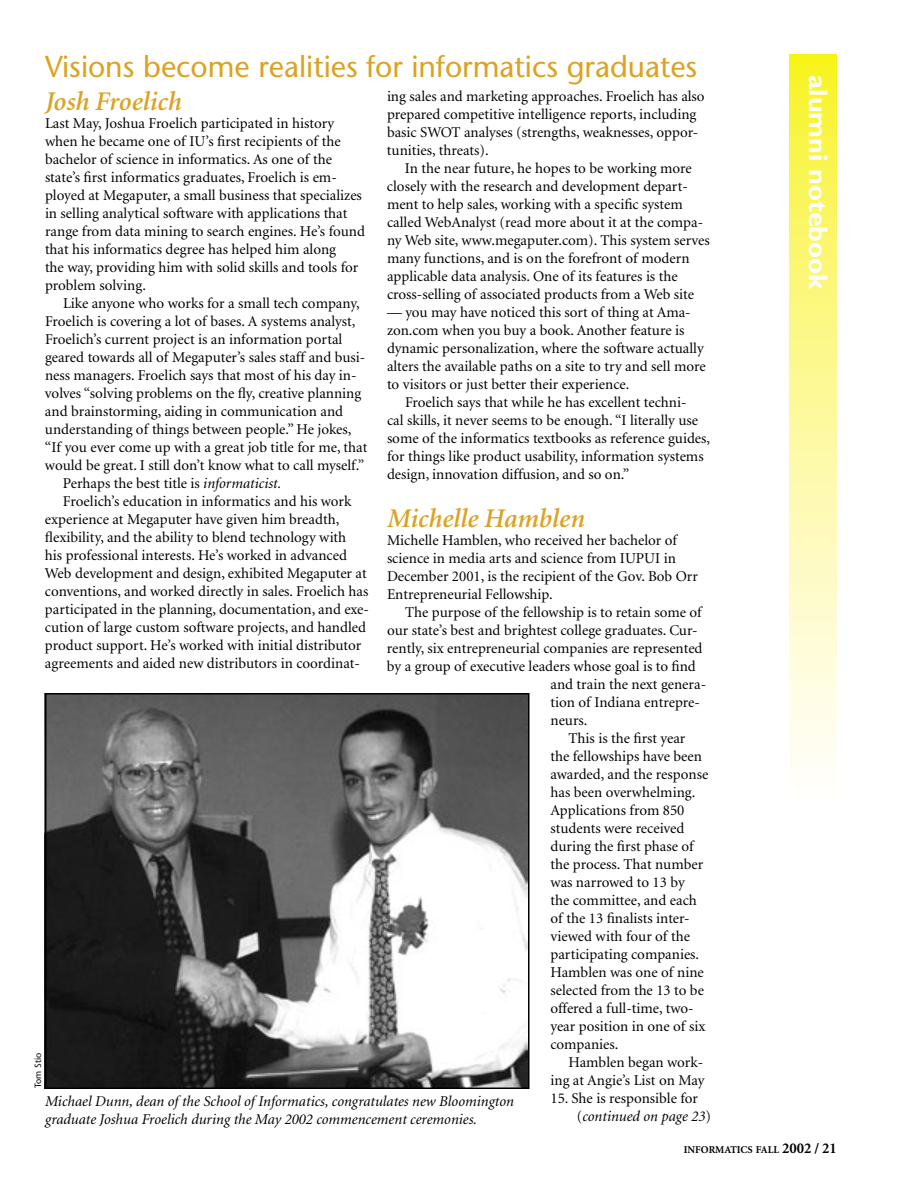
<style>
.page{position:relative;width:918px;height:1188px;background:#fff}
.page>*{position:absolute;margin:0;border:0;box-sizing:border-box;transform-origin:0 0}
.t1{font:30px "Stone Sans";color:#dca221}
.t2{font:italic 600 27px "Minion";color:#dca221}
.t3{font:700 27px "Gill Sans";color:#fff}
.t4{font:15px/18px "Minion";color:#000}
.t5{font:italic 15px/18px "Minion";color:#000}
.t6{font:700 10.5px "Minion";color:#000}
.t7{font:9px "Stone Sans";color:#000}
.s1{font-style:italic}
.s2{font-size:15px}
</style>
<div class="page">
<svg style="left:789px;top:54px;width:48px;height:706px;background:#fcf895"></svg>
<img style="left:48px;top:696px;width:479px;height:390px">
<div style="left:45px;top:693px;width:485px;height:396px;border:2px solid #000"></div>
<h1 class="t1" style="left:45px;top:48px;width:654px">Visions become realities for informatics graduates</h1>
<p class="t4" style="left:387px;top:88px;width:319px">ing sales and marketing approaches. Froelich has also prepared competitive intelligence reports, including basic SWOT analyses (strengths, weaknesses, oppor&shy;tunities, threats).</p>
<p class="t4" style="left:387px;top:160px;width:324px;text-indent:18px">In the near future, he hopes to be working more closely with the research and development depart&shy;ment to help sales, working with a specific system called WebAnalyst (read more about it at the compa&shy;ny Web site, www.megaputer.com). This system serves many functions, and is on the forefront of modern applicable data analysis. One of its features is the cross-selling of associated products from a Web site</p>
<p class="t4" style="left:387px;top:304px;width:320px">— you may have noticed this sort of thing at Ama&shy;zon.com when you buy a book. Another feature is dynamic personalization, where the software actually alters the available paths on a site to try and sell more to visitors or just better their experience.</p>
<p class="t4" style="left:387px;top:394px;width:325px;text-indent:18px">Froelich says that while he has excellent techni-<br>cal skills, it never seems to be enough. “I literally use some of the informatics textbooks as reference guides, for things like product usability, information systems design, innovation diffusion, and so on.”</p>
<h2 class="t2" style="left:387px;top:505px;width:199px">Michelle Hamblen</h2>
<p class="t4" style="left:387px;top:532px;width:313px">Michelle Hamblen, who received her bachelor of science in media arts and science from IUPUI in December 2001, is the recipient of the Gov. Bob Orr Entrepreneurial Fellowship.</p>
<p class="t4" style="left:405px;top:604px;width:298px">The purpose of the fellowship is to retain some of</p>
<p class="t4" style="left:387px;top:622px;width:312px">our state’s best and brightest college graduates. Cur-</p>
<p class="t4" style="left:387px;top:640px;width:317px">rently, six entrepreneurial companies are represented</p>
<p class="t4" style="left:387px;top:658px;width:310px">by a group of executive leaders whose goal is to find</p>
<p class="t4" style="left:550px;top:676px;width:157px">and train the next genera-</p>
<p class="t4" style="left:550px;top:694px;width:151px">tion of Indiana entrepre-</p>
<p class="t4" style="left:551px;top:712px;width:38px">neurs.</p>
<p class="t4" style="left:569px;top:730px;width:118px">This is the first year</p>
<p class="t4" style="left:551px;top:748px;width:153px">the fellowships have been</p>
<p class="t4" style="left:551px;top:766px;width:159px">awarded, and the response</p>
<p class="t4" style="left:551px;top:784px;width:146px">has been overwhelming.</p>
<p class="t4" style="left:551px;top:802px;width:135px">Applications from 850</p>
<p class="t4" style="left:551px;top:820px;width:135px">students were received</p>
<p class="t4" style="left:551px;top:838px;width:145px">during the first phase of</p>
<p class="t4" style="left:551px;top:856px;width:154px">the process. That number</p>
<p class="t4" style="left:551px;top:874px;width:136px">was narrowed to 13 by</p>
<p class="t4" style="left:551px;top:892px;width:148px">the committee, and each</p>
<p class="t4" style="left:551px;top:910px;width:141px">of the 13 finalists inter-</p>
<p class="t4" style="left:550px;top:928px;width:141px">viewed with four of the</p>
<p class="t4" style="left:550px;top:946px;width:150px">participating companies.</p>
<p class="t4" style="left:550px;top:964px;width:155px">Hamblen was one of nine</p>
<p class="t4" style="left:550px;top:982px;width:155px">selected from the 13 to be</p>
<p class="t4" style="left:550px;top:1000px;width:145px">offered a full-time, two-</p>
<p class="t4" style="left:550px;top:1018px;width:157px">year position in one of six</p>
<p class="t4" style="left:550px;top:1036px;width:69px">companies.</p>
<p class="t4" style="left:568px;top:1054px;width:136px">Hamblen began work-</p>
<p class="t4" style="left:551px;top:1072px;width:156px">ing at Angie’s List on May</p>
<p class="t4" style="left:577px;top:1090px;width:136px;text-indent:-26px">15. She is responsible for (<span class="s1">continued on page 23</span>)</p>
<h2 class="t2" style="left:45px;top:88px;width:138px">Josh Froelich</h2>
<p class="t4" style="left:45px;top:115px;width:322px">Last May, Joshua Froelich participated in history when he became one of IU’s first recipients of the bachelor of science in informatics. As one of the state’s first informatics graduates, Froelich is em&shy;ployed at Megaputer, a small business that specializes in selling analytical software with applications that range from data mining to search engines. He’s found that his informatics degree has helped him along<br>the way, providing him with solid skills and tools for problem solving.</p>
<p class="t4" style="left:63px;top:295px;width:298px">Like anyone who works for a small tech company,</p>
<p class="t4" style="left:45px;top:313px;width:312px">Froelich is covering a lot of bases. A systems analyst,</p>
<p class="t4" style="left:45px;top:331px;width:299px">Froelich’s current project is an information portal</p>
<p class="t4" style="left:45px;top:349px;width:322px">geared towards all of Megaputer’s sales staff and busi-</p>
<p class="t4" style="left:45px;top:367px;width:313px">ness managers. Froelich says that most of his day in-</p>
<p class="t4" style="left:45px;top:385px;width:318px">volves “solving problems on the fly, creative planning</p>
<p class="t4" style="left:45px;top:403px;width:300px">and brainstorming, aiding in communication and</p>
<p class="t4" style="left:45px;top:421px;width:308px">understanding of things between people.” He jokes,</p>
<p class="t4" style="left:45px;top:439px;width:324px">“If you ever come up with a great job title for me, that</p>
<p class="t4" style="left:45px;top:457px;width:321px">would be great. I still don’t know what to call myself.”</p>
<p class="t4" style="left:63px;top:475px;width:220px">Perhaps the best title is <span class="s1">informaticist.</span></p>
<p class="t4" style="left:63px;top:493px;width:290px">Froelich’s education in informatics and his work</p>
<p class="t4" style="left:45px;top:511px;width:296px">experience at Megaputer have given him breadth,</p>
<p class="t4" style="left:45px;top:529px;width:303px">flexibility, and the ability to blend technology with</p>
<p class="t4" style="left:45px;top:547px;width:303px">his professional interests. He’s worked in advanced</p>
<p class="t4" style="left:45px;top:565px;width:323px">Web development and design, exhibited Megaputer at</p>
<p class="t4" style="left:45px;top:583px;width:325px">conventions, and worked directly in sales. Froelich has</p>
<p class="t4" style="left:45px;top:601px;width:326px">participated in the planning, documentation, and exe-</p>
<p class="t4" style="left:45px;top:619px;width:323px">cution of large custom software projects, and handled</p>
<p class="t4" style="left:45px;top:637px;width:318px">product support. He’s worked with initial distributor</p>
<p class="t4" style="left:45px;top:655px;width:317px">agreements and aided new distributors in coordinat-</p>
<p class="t7" style="left:33px;top:1088px;width:37px;rotate:-90deg">Tom Stio</p>
<p class="t5" style="left:45px;top:1093px;width:470px">Michael Dunn, dean of the School of Informatics, congratulates new Bloomington graduate Joshua Froelich during the May 2002 commencement ceremonies.</p>
<h2 class="t3" style="left:834px;top:75px;width:216px;rotate:90deg">alumni notebook</h2>
<p class="t6" style="left:684px;top:1144px;width:155px">INFORMATICS FALL <span class="s2">2002 / 21</span></p>
</div>
